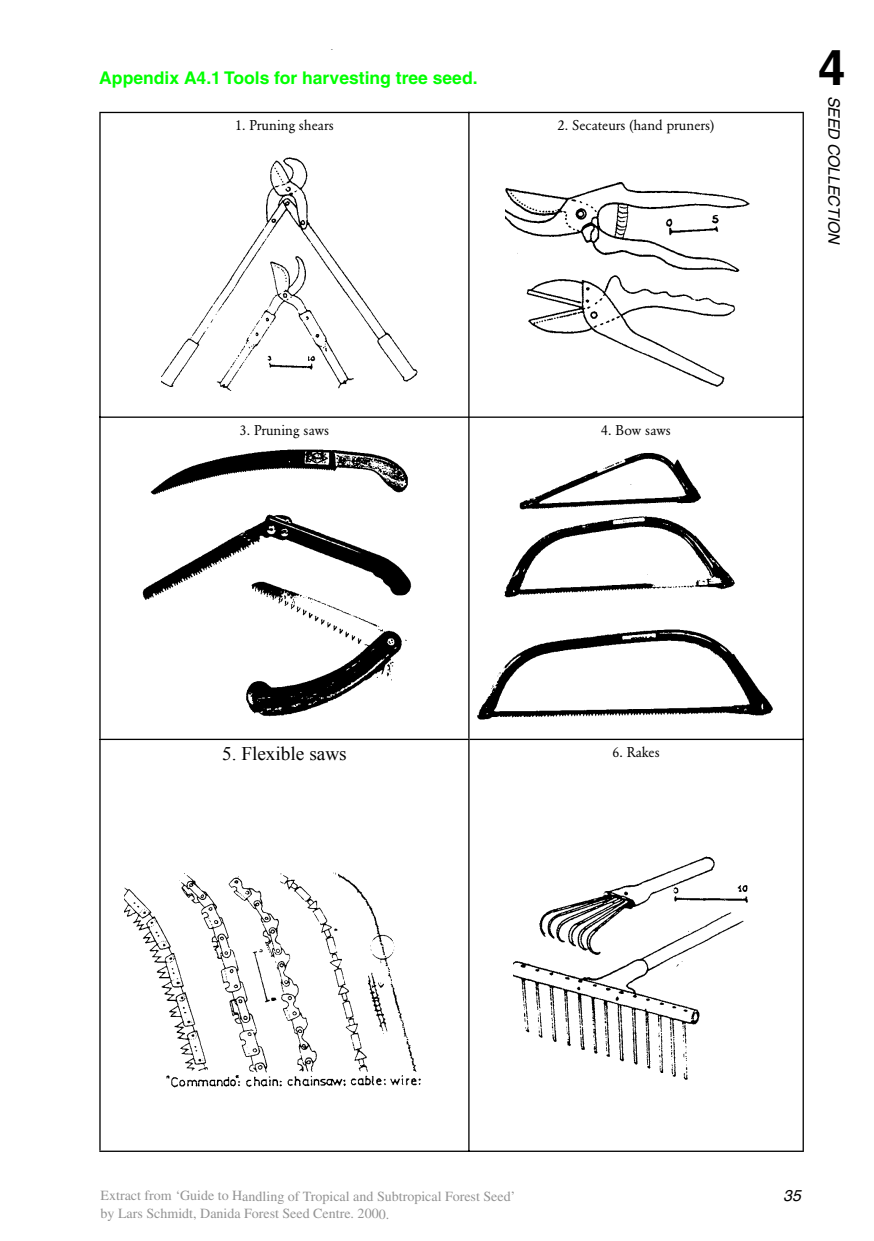
<style>
.page{position:relative;width:874px;height:1241px;background:#fff}
.page>*{position:absolute;margin:0;border:0;box-sizing:border-box;transform-origin:0 0}
.t1{font:700 49px "Helvetica";color:#000}
.t2{font:19.25px "Times New Roman";color:#000}
.Subhead_1{font:700 17.5px "Helvetica";color:#0f0}
.t3{font:italic 15.75px "Helvetica";color:#000}
.t4{font:14px/17.3px "Times";letter-spacing:-.005em;color:#939393}
.Caption-figuretekst{font:14px "Garamond BE";color:#000}
</style>
<div class="page">
<hr style="left:99px;top:112px;width:369px;height:1px;background:#000">
<hr style="left:99px;top:113px;width:2px;height:303px;background:#000">
<hr style="left:469px;top:112px;width:334px;height:1px;background:#000">
<hr style="left:468px;top:112px;width:1px;height:304px;background:#000">
<hr style="left:802px;top:113px;width:1px;height:303px;background:#000">
<hr style="left:99px;top:416px;width:370px;height:2px;background:#000">
<hr style="left:99px;top:418px;width:2px;height:320px;background:#000">
<hr style="left:469px;top:416px;width:334px;height:2px;background:#000">
<hr style="left:468px;top:418px;width:1px;height:320px;background:#000">
<hr style="left:802px;top:418px;width:1px;height:320px;background:#000">
<hr style="left:99px;top:740px;width:2px;height:410px;background:#000">
<hr style="left:469px;top:738px;width:334px;height:2px;background:#000">
<hr style="left:468px;top:740px;width:1px;height:411px;background:#000">
<hr style="left:802px;top:740px;width:1px;height:410px;background:#000">
<hr style="left:469px;top:1150px;width:334px;height:1px;background:#000">
<hr style="left:99px;top:738px;width:370px;height:2px;background:#000">
<hr style="left:99px;top:1150px;width:369px;height:1px;background:#000">
<img style="left:124px;top:872px;width:297px;height:216px">
<img style="left:477px;top:453px;width:296px;height:267px">
<img style="left:142px;top:449px;width:270px;height:268px">
<img style="left:513px;top:856px;width:235px;height:224px">
<img style="left:505px;top:182px;width:245px;height:205px">
<img style="left:161px;top:157px;width:257px;height:234px">
<p class="Subhead_1" style="left:99px;top:67px;width:379px">Appendix A4.1 Tools for harvesting tree seed.</p>
<p class="Caption-figuretekst" style="left:235px;top:117px;width:100px">1. Pruning shears</p>
<p class="Caption-figuretekst" style="left:557px;top:117px;width:158px">2. Secateurs (hand pruners)</p>
<p class="Caption-figuretekst" style="left:240px;top:421px;width:91px">3. Pruning saws</p>
<p class="Caption-figuretekst" style="left:601px;top:421px;width:71px">4. Bow saws</p>
<h1 class="t1" style="left:817px;top:38px;width:29px">4</h1>
<p class="t3" style="left:842px;top:95px;width:151px;rotate:90deg">SEED COLLECTION</p>
<p class="t2" style="left:222px;top:740px;width:126px">5. Flexible saws</p>
<p class="Caption-figuretekst" style="left:612px;top:743px;width:49px">6. Rakes</p>
<p class="t4" style="left:100px;top:1187px;width:416px">Extract from ‘Guide to Handling of Tropical and Subtropical Forest Seed’ by Lars Schmidt, Danida Forest Seed Centre. 2000.</p>
<p class="t3" style="left:782px;top:1186px;width:19px">35</p>
</div>
